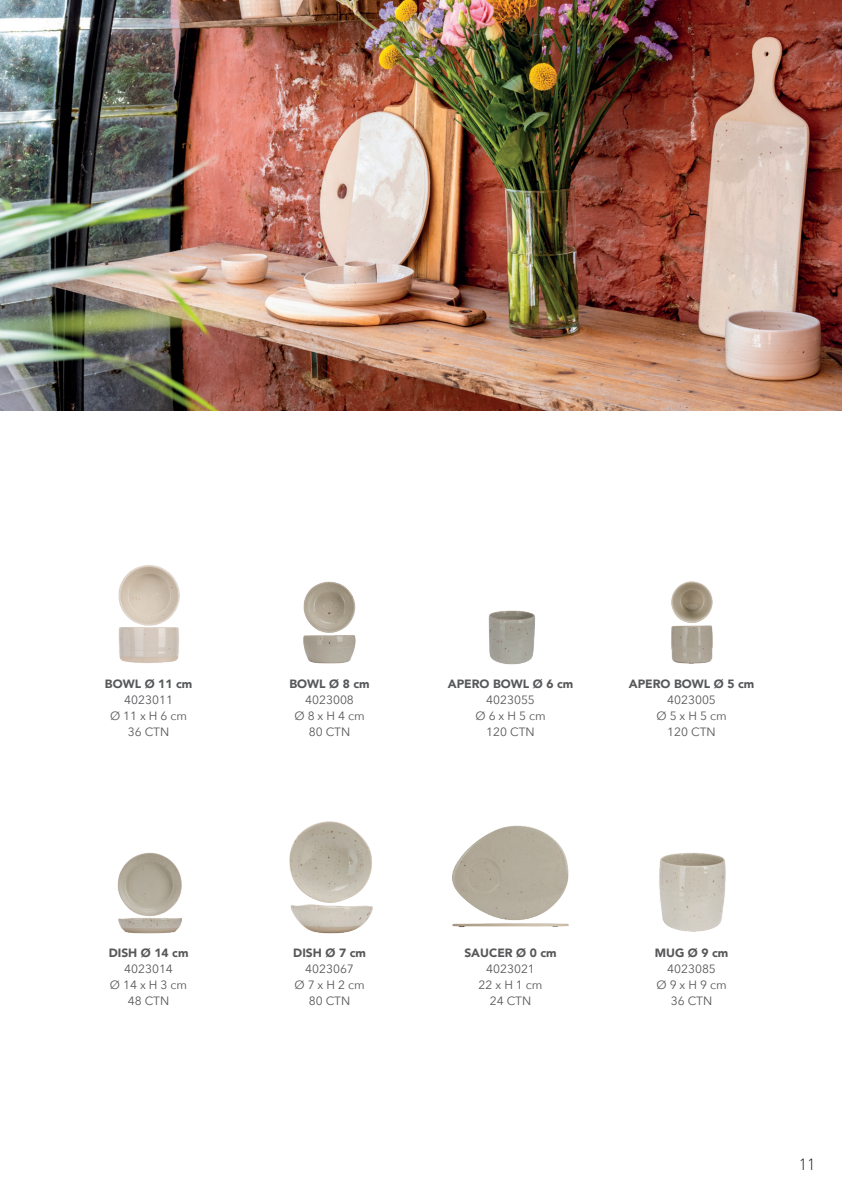
<style>
.page{position:relative;width:842px;height:1191px;background:#fff}
.page>*{position:absolute;margin:0;border:0;box-sizing:border-box;transform-origin:0 0}
.t1{font:300 16px "DIN Pro";color:#231f20}
.t2{font:12px/16px "Avenir Next";color:#57585a;text-align:center}
.t3{font:900 12px "Avenir";color:#57585a}
</style>
<div class="page">
<img style="left:0;top:0;width:841px;height:411px">
<img style="left:118px;top:565px;width:62px;height:98px">
<img style="left:303px;top:581px;width:53px;height:83px">
<img style="left:488px;top:610px;width:47px;height:55px">
<img style="left:671px;top:581px;width:42px;height:83px">
<img style="left:117px;top:852px;width:65px;height:82px">
<img style="left:289px;top:821px;width:84px;height:113px">
<img style="left:659px;top:852px;width:67px;height:80px">
<img style="left:452px;top:825px;width:117px;height:103px">
<p class="t3" style="left:105px;top:673px;width:89px">BOWL Ø 11 cm</p>
<p class="t2" style="left:110px;top:691px;width:79px">4023011<br>Ø 11 x H 6 cm<br>36 CTN</p>
<p class="t3" style="left:109px;top:942px;width:81px">DISH Ø 14 cm</p>
<p class="t2" style="left:110px;top:960px;width:79px">4023014<br>Ø 14 x H 3 cm<br>48 CTN</p>
<p class="t3" style="left:289px;top:673px;width:82px">BOWL Ø 8 cm</p>
<p class="t2" style="left:294px;top:691px;width:72px">4023008<br>Ø 8 x H 4 cm<br>80 CTN</p>
<p class="t3" style="left:447px;top:673px;width:127px">APERO BOWL Ø 6 cm</p>
<p class="t2" style="left:475px;top:691px;width:72px">4023055<br>Ø 6 x H 5 cm<br>120 CTN</p>
<p class="t3" style="left:628px;top:673px;width:127px">APERO BOWL Ø 5 cm</p>
<p class="t2" style="left:656px;top:691px;width:72px">4023005<br>Ø 5 x H 5 cm<br>120 CTN</p>
<p class="t3" style="left:293px;top:942px;width:74px">DISH Ø 7 cm</p>
<p class="t2" style="left:294px;top:960px;width:72px">4023067<br>Ø 7 x H 2 cm<br>80 CTN</p>
<p class="t3" style="left:464px;top:942px;width:94px">SAUCER Ø 0 cm</p>
<p class="t2" style="left:478px;top:960px;width:65px">4023021<br>22 x H 1 cm<br>24 CTN</p>
<p class="t3" style="left:654px;top:942px;width:75px">MUG Ø 9 cm</p>
<p class="t2" style="left:656px;top:960px;width:72px">4023085<br>Ø 9 x H 9 cm<br>36 CTN</p>
<h1 class="t1" style="left:798px;top:1153px;width:18px">11</h1>
</div>
